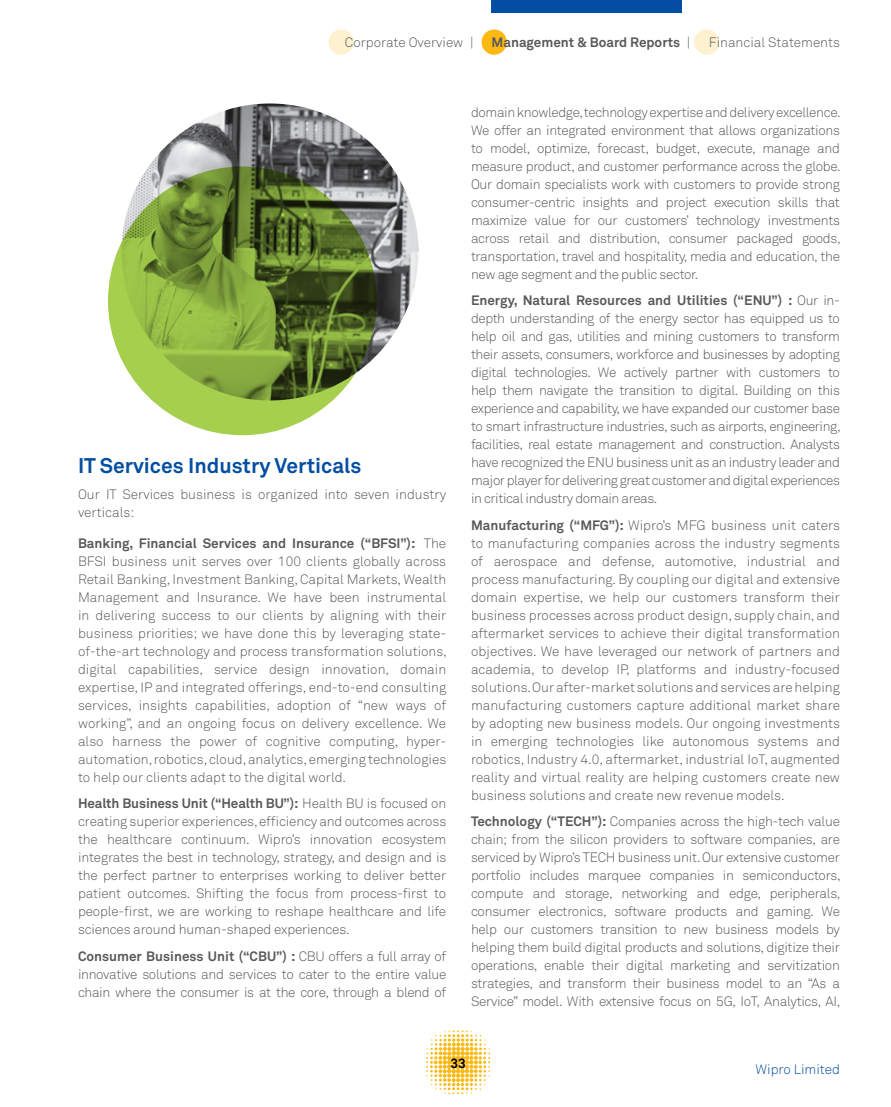
<style>
.page{position:relative;width:891px;height:1107px;background:#fff}
.page>*{position:absolute;margin:0;border:0;box-sizing:border-box;transform-origin:0 0}
.t1{font:700 21px "Wipro Akkurat";color:#034ea2}
.t2{font:300 13.5px/18px "Wipro Akkurat";letter-spacing:-.01em;color:#58595b;text-align:justify}
.t3{font:700 13.5px "Wipro Akkurat";color:#58595b}
.t4{font:300 13.5px "Wipro Akkurat";color:#034ea2}
.t5{font:700 13.5px "Wipro Akkurat";color:#000}
.s1{font-weight:300}
.s2{font-weight:700}
</style>
<div class="page">
<div style="left:329px;top:29px;width:25px;height:26px;background:#fef1d0;border-radius:50%"></div>
<div style="left:482px;top:29px;width:25px;height:26px;background:#fdb913;border-radius:50%"></div>
<div style="left:694px;top:29px;width:25px;height:26px;background:#fef1d0;border-radius:50%"></div>
<div style="left:491px;top:0;width:190px;height:12px;background:#034ea2"></div>
<svg style="left:426px;top:1030px;width:64px;height:64px"></svg>
<div style="left:108px;top:166px;width:269px;height:269px;background:#a5cf4d;border-radius:50%"></div>
<img style="left:122px;top:104px;width:296px;height:296px;border-radius:148px">
<p class="t2" style="left:345px;top:34px;width:130px">Corporate Overview |</p>
<p class="t3" style="left:492px;top:34px;width:200px">Management &amp; Board Reports <span class="s1">|</span></p>
<p class="t2" style="left:709px;top:34px;width:133px">Financial Statements</p>
<h1 class="t1" style="left:78px;top:452px;width:285px">IT Services Industry Verticals</h1>
<p class="t2" style="left:78px;top:486px;width:370px">Our IT Services business is organized into seven industry verticals:</p>
<p class="t2" style="left:78px;top:534px;width:370px"><span class="s2">Banking, Financial Services and Insurance (“BFSI”):</span> The BFSI business unit serves over 100 clients globally across Retail Banking, Investment Banking, Capital Markets, Wealth Management and Insurance. We have been instrumental in delivering success to our clients by aligning with their business priorities; we have done this by leveraging state&shy;of-the-art technology and process transformation solutions, digital capabilities, service design innovation, domain expertise, IP and integrated offerings, end-to-end consulting services, insights capabilities, adoption of “new ways of working”, and an ongoing focus on delivery excellence. We also harness the power of cognitive computing, hyper&shy;automation, robotics, cloud, analytics, emerging technologies to help our clients adapt to the digital world.</p>
<p class="t2" style="left:78px;top:795px;width:370px"><span class="s2">Health Business Unit (“Health BU”):</span> Health BU is focused on creating superior experiences, efficiency and outcomes across the healthcare continuum. Wipro’s innovation ecosystem integrates the best in technology, strategy, and design and is the perfect partner to enterprises working to deliver better patient outcomes. Shifting the focus from process-first to people-first, we are working to reshape healthcare and life sciences around human-shaped experiences.</p>
<p class="t2" style="left:78px;top:947px;width:370px"><span class="s2">Consumer Business Unit (“CBU”) :</span> CBU offers a full array of innovative solutions and services to cater to the entire value chain where the consumer is at the core, through a blend of</p>
<p class="t2" style="left:471px;top:103px;width:371px">domain knowledge, technology expertise and delivery excellence.<br>We offer an integrated environment that allows organizations to model, optimize, forecast, budget, execute, manage and measure product, and customer performance across the globe.<br>Our domain specialists work with customers to provide strong consumer-centric insights and project execution skills that maximize value for our customers’ technology investments across retail and distribution, consumer packaged goods, transportation, travel and hospitality, media and education, the new age segment and the public sector.</p>
<p class="t2" style="left:471px;top:292px;width:371px"><span class="s2">Energy, Natural Resources and Utilities (“EN U”) :</span> Our in&shy;depth understanding of the energy sector has equipped us to help oil and gas, utilities and mining customers to transform their assets, consumers, workforce and businesses by adopting digital technologies. We actively partner with customers to help them navigate the transition to digital. Building on this experience and capability, we have expanded our customer base to smart infrastructure industries, such as airports, engineering, facilities, real estate management and construction. Analysts have recognized the ENU business unit as an industry leader and major player for delivering great customer and digital experiences in critical industry domain areas.</p>
<p class="t2" style="left:471px;top:516px;width:370px"><span class="s2">Manufacturing (“MFG”):</span> Wipro’s MFG business unit caters to manufacturing companies across the industry segments of aerospace and defense, automotive, industrial and process manufacturing. By coupling our digital and extensive domain expertise, we help our customers transform their business processes across product design, supply chain, and aftermarket services to achieve their digital transformation objectives. We have leveraged our network of partners and academia, to develop IP, platforms and industry-focused solutions. Our after-market solutions and services are helping manufacturing customers capture additional market share by adopting new business models. Our ongoing investments in emerging technologies like autonomous systems and robotics, Industry 4.0, aftermarket, industrial IoT, augmented reality and virtual reality are helping customers create new business solutions and create new revenue models.</p>
<p class="t2" style="left:471px;top:812px;width:371px"><span class="s2">Technology (“TECH”):</span> Companies across the high-tech value chain; from the silicon providers to software companies, are serviced by Wipro’s TECH business unit. Our extensive customer portfolio includes marquee companies in semiconductors, compute and storage, networking and edge, peripherals, consumer electronics, software products and gaming. We help our customers transition to new business models by helping them build digital products and solutions, digitize their operations, enable their digital marketing and servitization strategies, and transform their business model to an “As a Service” model. With extensive focus on 5G, IoT, Analytics, AI,</p>
<p class="t5" style="left:451px;top:1055px;width:17px">33</p>
<p class="t4" style="left:756px;top:1061px;width:86px">Wipro Limited</p>
</div>
